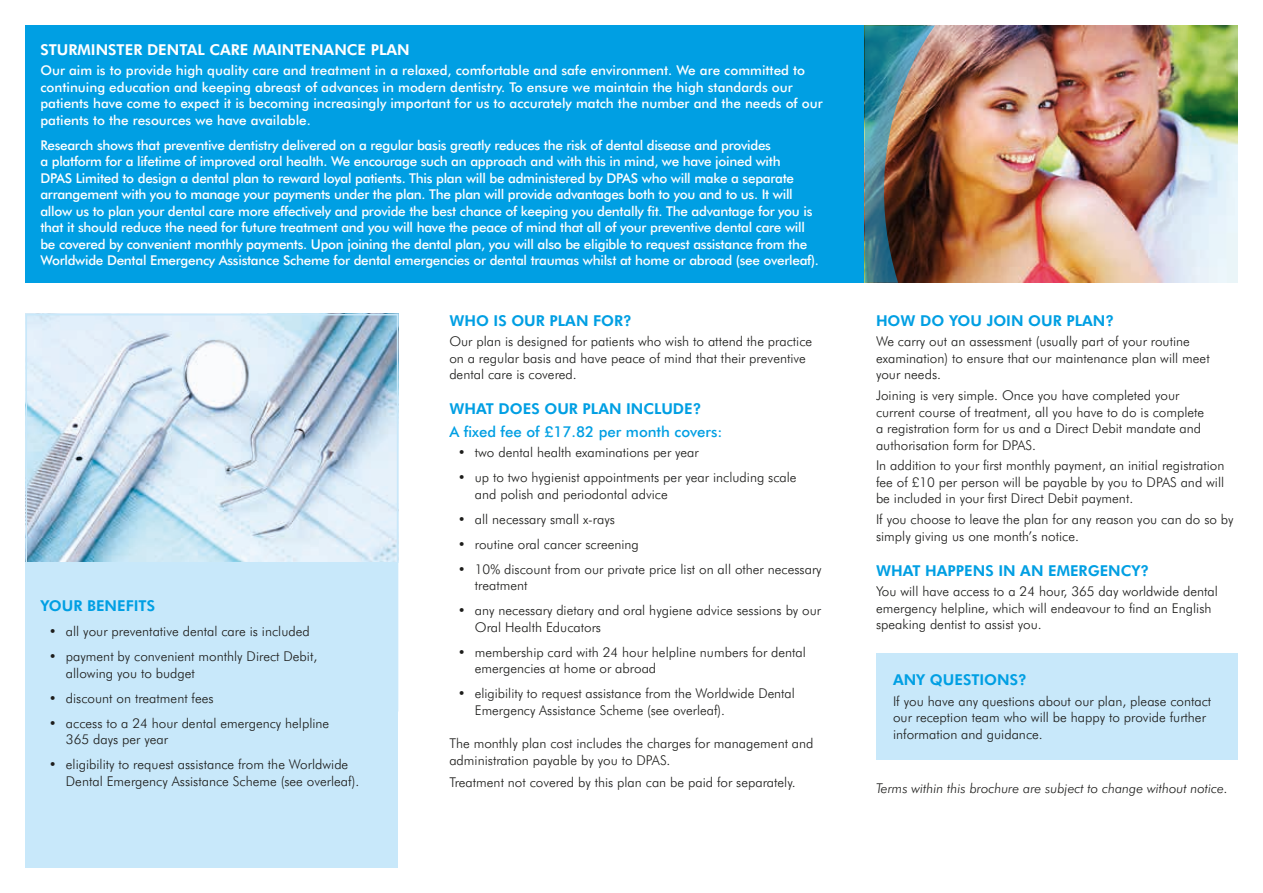
<style>
.page{position:relative;width:1263px;height:893px;background:#fff}
.page>*{position:absolute;margin:0;border:0;box-sizing:border-box;transform-origin:0 0}
.t1{font:800 15px "Futura BT";color:#009fe3}
.t2{font:800 15px "Futura BT";color:#fff}
.t3{font:500 15px "Futura BT";color:#009fe3}
.t4{font:300 13.5px/16.5px "Futura BT";color:#1d1d1b}
.t5{font:500 13.5px/16.5px "Futura BT";letter-spacing:-.02em;color:#fff}
.t6{font:500 13.5px/16.5px "Futura BT";color:#fff}
.t7{font:italic 300 13.5px "Futura BT";color:#1d1d1b}
</style>
<div class="page">
<div style="left:26px;top:26px;width:850px;height:257px;background:#009fe3"></div>
<img style="left:29px;top:317px;width:366px;height:245px">
<img style="left:935px;top:26px;width:302px;height:257px">
<div style="left:876px;top:653px;width:361px;height:107px;background:#c8e8fa"></div>
<div style="left:26px;top:562px;width:372px;height:305px;background:#c8e8fa"></div>
<img style="left:864px;top:26px;width:71px;height:257px">
<p class="t2" style="left:40px;top:40px;width:371px">STURMINSTER DENTAL CARE MAINTENANCE PLAN</p>
<p class="t6" style="left:40px;top:62px;width:784px">Our aim is to provide high quality care and treatment in a relaxed, comfortable and safe environment. We are committed to continuing education and keeping abreast of advances in modern dentistry. To ensure we maintain the high standards our patients have come to expect it is becoming increasingly important for us to accurately match the number and the needs of our patients to the resources we have available.</p>
<p class="t5" style="left:40px;top:137px;width:780px">Research shows that preventive dentistry delivered on a regular basis greatly reduces the risk of dental disease and provides<br>a platform for a lifetime of improved oral health. We encourage such an approach and with this in mind, we have joined with<br>DPAS Limited to design a dental plan to reward loyal patients. This plan will be administered by DPAS who will make a separate arrangement with you to manage your payments under the plan. The plan will provide advantages both to you and to us. It will allow us to plan your dental care more effectively and provide the best chance of keeping you dentally fit. The advantage for you is that it should reduce the need for future treatment and you will have the peace of mind that all of your preventive dental care will be covered by convenient monthly payments. Upon joining the dental plan, you will also be eligible to request assistance from the Worldwide Dental Emergency Assistance Scheme for dental emergencies or dental traumas whilst at home or abroad (see overleaf).</p>
<p class="t1" style="left:40px;top:597px;width:116px">YOUR BENEFITS</p>
<p class="t4" style="left:49px;top:623px;width:262px">• all your preventative dental care is included</p>
<p class="t4" style="left:66px;top:648px;width:253px;text-indent:-17px">• payment by convenient monthly Direct Debit, allowing you to budget</p>
<p class="t4" style="left:49px;top:689px;width:166px">• discount on treatment fees</p>
<p class="t4" style="left:66px;top:714px;width:265px;text-indent:-17px">• access to a 24 hour dental emergency helpline<br>365 days per year</p>
<p class="t4" style="left:66px;top:756px;width:295px;text-indent:-17px">• eligibility to request assistance from the Worldwide<br>Dental Emergency Assistance Scheme (see overleaf).</p>
<p class="t1" style="left:449px;top:311px;width:184px">WHO IS OUR PLAN FOR?</p>
<p class="t4" style="left:449px;top:333px;width:364px">Our plan is designed for patients who wish to attend the practice on a regular basis and have peace of mind that their preventive dental care is covered.</p>
<p class="t1" style="left:449px;top:400px;width:254px">WHAT DOES OUR PLAN INCLUDE?</p>
<p class="t3" style="left:449px;top:422px;width:275px">A fixed fee of £17.82 per month covers:</p>
<p class="t4" style="left:458px;top:444px;width:242px">• two dental health examinations per year</p>
<p class="t4" style="left:475px;top:469px;width:323px;text-indent:-17px">• up to two hygienist appointments per year including scale and polish and periodontal advice</p>
<p class="t4" style="left:458px;top:511px;width:159px">• all necessary small x-rays</p>
<p class="t4" style="left:458px;top:536px;width:183px">• routine oral cancer screening</p>
<p class="t4" style="left:475px;top:561px;width:348px;text-indent:-17px">• 10% discount from our private price list on all other necessary treatment</p>
<p class="t4" style="left:475px;top:602px;width:348px;text-indent:-17px">• any necessary dietary and oral hygiene advice sessions by our<br>Oral Health Educators</p>
<p class="t4" style="left:475px;top:644px;width:333px;text-indent:-17px">• membership card with 24 hour helpline numbers for dental emergencies at home or abroad</p>
<p class="t4" style="left:475px;top:685px;width:321px;text-indent:-17px">• eligibility to request assistance from the Worldwide Dental<br>Emergency Assistance Scheme (see overleaf).</p>
<p class="t4" style="left:449px;top:735px;width:366px">The monthly plan cost includes the charges for management and administration payable by you to DPAS.</p>
<p class="t4" style="left:449px;top:774px;width:348px">Treatment not covered by this plan can be paid for separately.</p>
<p class="t1" style="left:876px;top:311px;width:239px">HOW DO YOU JOIN OUR PLAN?</p>
<p class="t4" style="left:876px;top:333px;width:335px">We carry out an assessment (usually part of your routine examination) to ensure that our maintenance plan will meet your needs.</p>
<p class="t4" style="left:876px;top:387px;width:330px">Joining is very simple. Once you have completed your current course of treatment, all you have to do is complete a registration form for us and a Direct Debit mandate and authorisation form for DPAS.</p>
<p class="t4" style="left:876px;top:457px;width:350px;text-align:justify">In addition to your first monthly payment, an initial registration fee of £10 per person will be payable by you to DPAS and will be included in your first Direct Debit payment.</p>
<p class="t4" style="left:876px;top:511px;width:359px">If you choose to leave the plan for any reason you can do so by simply giving us one month’s notice.</p>
<p class="t1" style="left:876px;top:561px;width:275px">WHAT HAPPENS IN AN EMERGENCY?</p>
<p class="t4" style="left:876px;top:583px;width:343px">You will have access to a 24 hour, 365 day worldwide dental emergency helpline, which will endeavour to find an English speaking dentist to assist you.</p>
<p class="t1" style="left:893px;top:671px;width:135px">ANY QUESTIONS?</p>
<p class="t4" style="left:893px;top:693px;width:320px">If you have any questions about our plan, please contact our reception team who will be happy to provide further information and guidance.</p>
<p class="t7" style="left:876px;top:780px;width:353px">Terms within this brochure are subject to change without notice.</p>
</div>
